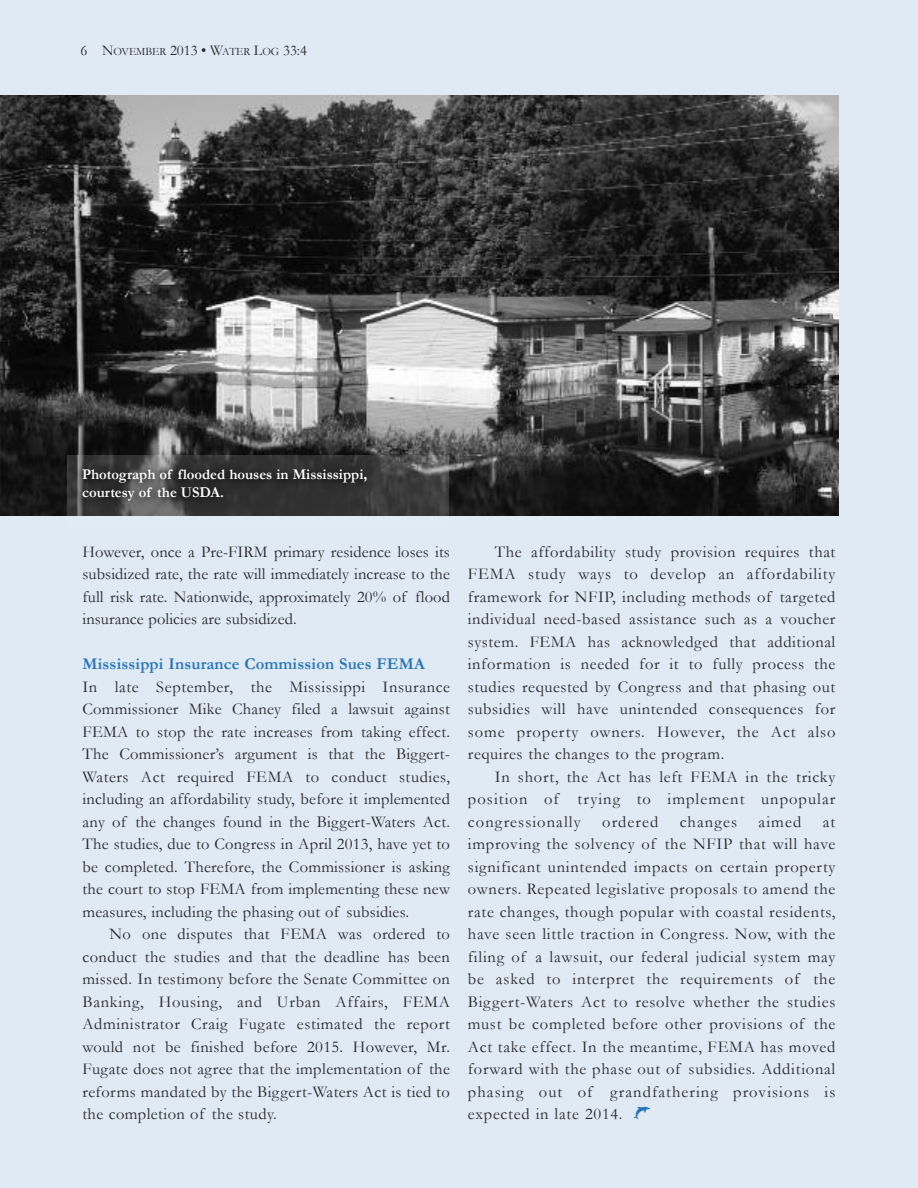
<style>
.page{position:relative;width:918px;height:1188px;background:#dfeaf5}
.page>*{position:absolute;margin:0;border:0;box-sizing:border-box;transform-origin:0 0}
.t1{font:16.5px/22.5px "Garamond";letter-spacing:.035em;color:#272627;text-align:justify}
.t2{font:700 16.5px "Garamond";letter-spacing:.01em;color:#2975bb}
.t3{font:16.5px "Garamond";letter-spacing:.065em;color:#272627}
.t4{font:700 15px/18px "Garamond";color:#fff}
.t5{font:15px "Garamond";color:#272627}
.s1{font-size:11.25px}
.s2{font-family:"Mini Pics Lil Fishies";color:#2975bb}
</style>
<div class="page">
<img style="left:0;top:95px;width:838px;height:420px">
<img style="left:68px;top:455px;width:381px;height:61px">
<p class="t5" style="left:81px;top:42px;width:228px">6 N<span class="s1">OVEMbER</span> 2013 • W<span class="s1">ATER</span> L<span class="s1">OG</span> 33:4</p>
<p class="t4" style="left:82px;top:465px;width:287px">Photograph of flooded houses in Mississippi, courtesy of the USDa.</p>
<p class="t1" style="left:82px;top:541px;width:369px">However, once a Pre-FIRM primary residence loses its subsidized rate, the rate will immediately increase to the full risk rate. Nationwide, approximately 20% of flood insurance policies are subsidized.</p>
<p class="t2" style="left:82px;top:655px;width:344px">Mississippi Insurance Commission Sues FeMa</p>
<p class="t1" style="left:82px;top:676px;width:369px">In late September, the Mississippi Insurance Commissioner Mike Chaney filed a lawsuit against FEMA to stop the rate increases from taking effect.<br>The Commissioner’s argument is that the biggert-Waters Act required FEMA to conduct studies, including an affordability study, before it implemented any of the changes found in the biggert-Waters Act.<br>The studies, due to Congress in April 2013, have yet to be completed. Therefore, the Commissioner is asking the court to stop FEMA from implementing these new measures, including the phasing out of subsidies.</p>
<p class="t1" style="left:82px;top:923px;width:369px;text-indent:27px">No one disputes that FEMA was ordered to conduct the studies and that the deadline has been missed. In testimony before the Senate Committee on banking, Housing, and Urban Affairs, FEMA Administrator Craig Fugate estimated the report would not be finished before 2015. However, Mr.<br>Fugate does not agree that the implementation of the reforms mandated by the biggert-Waters Act is tied to the completion of the study.</p>
<p class="t1" style="left:468px;top:541px;width:369px;text-indent:27px">The affordability study provision requires that FEMA study ways to develop an affordability framework for NFIP, including methods of targeted individual need-based assistance such as a voucher system. FEMA has acknowledged that additional information is needed for it to fully process the studies requested by Congress and that phasing out subsidies will have unintended consequences for some property owners. However, the Act also requires the changes to the program.</p>
<p class="t1" style="left:468px;top:766px;width:369px;text-indent:27px">In short, the Act has left FEMA in the tricky position of trying to implement unpopular congressionally</p>
<p class="t3" style="left:602px;top:813px;width:58px">ordered</p>
<p class="t3" style="left:680px;top:813px;width:59px">changes</p>
<p class="t1" style="left:759px;top:811px;width:44px">aimed</p>
<p class="t1" style="left:468px;top:811px;width:369px;text-indent:355px">at improving the solvency of the NFIP that will have significant unintended impacts on certain property owners. Repeated legislative proposals to amend the rate changes, though popular with coastal residents, have seen little traction in Congress. Now, with the filing of a lawsuit, our federal judicial system may be asked to interpret the requirements of the biggert-Waters Act to resolve whether the studies must be completed before other provisions of the Act take effect. In the meantime, FEMA has moved forward with the phase out of subsidies. Additional phasing out of grandfathering provisions is expected in late 2014. <span class="s2">l</span></p>
</div>
